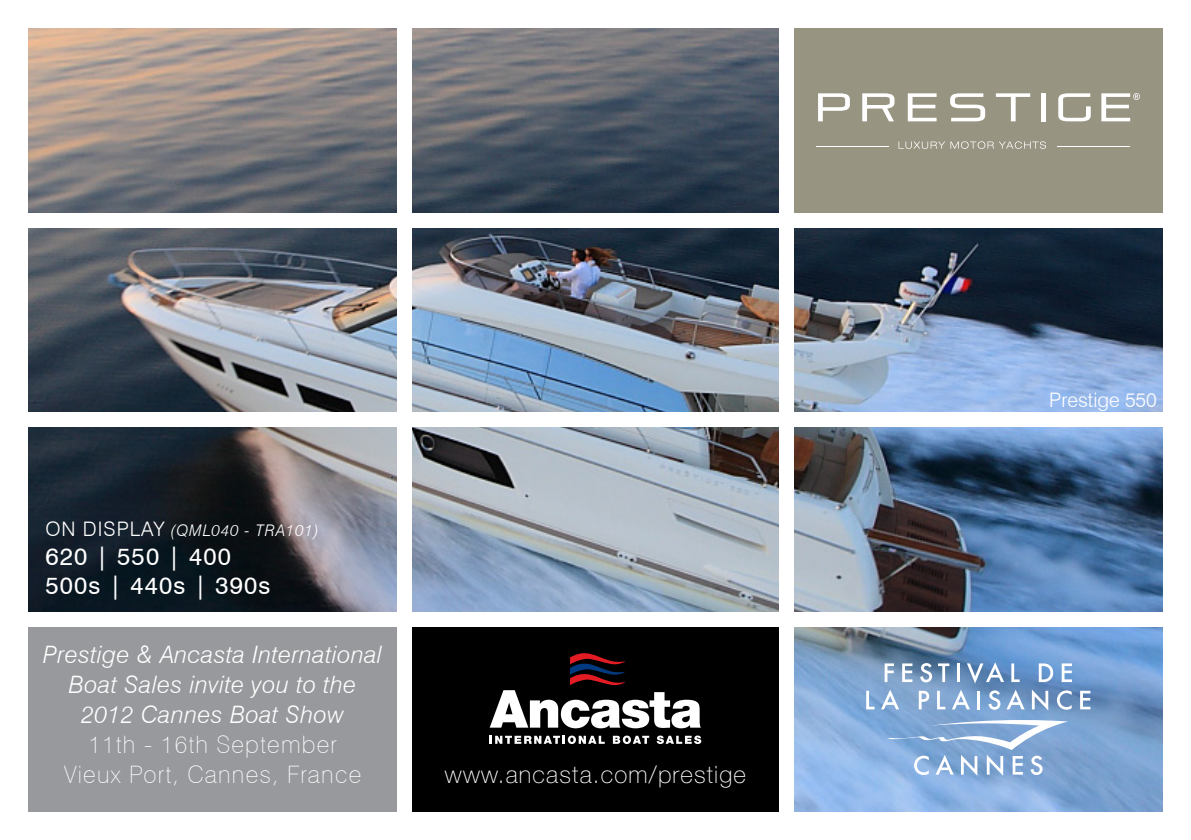
<style>
.page{position:relative;width:1191px;height:840px;background:#fff}
.page>*{position:absolute;margin:0;border:0;box-sizing:border-box;transform-origin:0 0}
.t1{font:italic 300 24px/30px "Swiss 721 BT";letter-spacing:.02em;color:#fff;text-align:center}
.t2{font:100 24px/30px "Swiss 721 BT";letter-spacing:.05em;color:#fff;text-align:center}
.t3{font:24px/28.8px "Swiss 721 BT";letter-spacing:.05em;color:#fff}
.t4{font:100 24px "Helvetica Neue LT Std";letter-spacing:.05em;color:#fff}
.t5{font:300 20px "Swiss 721 BT";color:#fff}
.t6{font:italic 300 16px "Swiss 721 BT";letter-spacing:.05em;color:#fff}
.s1{font-style:normal;font-size:20px}
</style>
<div class="page">
<img style="left:28px;top:28px;width:1134px;height:783px">
<div style="left:411px;top:626px;width:369px;height:185px;background:#000"></div>
<div style="left:28px;top:626px;width:369px;height:185px;background:#97999c"></div>
<div style="left:794px;top:28px;width:368px;height:185px;background:#989482"></div>
<div style="left:0;top:213px;width:1191px;height:14px;background:#fff"></div>
<div style="left:0;top:412px;width:1191px;height:15px;background:#fff"></div>
<div style="left:397px;top:0;width:14px;height:839px;background:#fff"></div>
<div style="left:780px;top:0;width:14px;height:839px;background:#fff"></div>
<div style="left:0;top:612px;width:1191px;height:14px;background:#fff"></div>
<hr style="left:816px;top:146px;width:73px;height:1px;background:#fff">
<hr style="left:1057px;top:146px;width:72px;height:1px;background:#fff">
<svg style="left:898px;top:141px;width:148px;height:8px"></svg>
<svg style="left:818px;top:93px;width:32px;height:28px"></svg>
<svg style="left:862px;top:93px;width:32px;height:28px"></svg>
<svg style="left:907px;top:93px;width:29px;height:28px"></svg>
<svg style="left:950px;top:93px;width:35px;height:28px"></svg>
<svg style="left:995px;top:93px;width:35px;height:28px"></svg>
<div style="left:1041px;top:93px;width:5px;height:28px;background:#fff"></div>
<svg style="left:1058px;top:93px;width:32px;height:28px"></svg>
<svg style="left:1101px;top:93px;width:39px;height:28px"></svg>
<svg style="left:490px;top:735px;width:115px;height:8px"></svg>
<svg style="left:613px;top:735px;width:36px;height:8px"></svg>
<svg style="left:656px;top:735px;width:45px;height:8px"></svg>
<svg style="left:490px;top:653px;width:211px;height:75px"></svg>
<svg style="left:884px;top:663px;width:10px;height:18px"></svg>
<svg style="left:902px;top:663px;width:10px;height:18px"></svg>
<svg style="left:920px;top:662px;width:12px;height:20px"></svg>
<svg style="left:938px;top:663px;width:11px;height:18px"></svg>
<hr style="left:956px;top:663px;width:3px;height:18px;background:#fff">
<svg style="left:967px;top:662px;width:37px;height:21px"></svg>
<svg style="left:1011px;top:663px;width:8px;height:18px"></svg>
<svg style="left:1038px;top:663px;width:15px;height:18px"></svg>
<svg style="left:1061px;top:663px;width:11px;height:18px"></svg>
<svg style="left:866px;top:690px;width:8px;height:19px"></svg>
<svg style="left:881px;top:689px;width:18px;height:20px"></svg>
<svg style="left:918px;top:690px;width:11px;height:19px"></svg>
<svg style="left:937px;top:690px;width:8px;height:19px"></svg>
<svg style="left:951px;top:689px;width:19px;height:20px"></svg>
<hr style="left:977px;top:690px;width:3px;height:19px;background:#fff">
<svg style="left:988px;top:690px;width:12px;height:19px"></svg>
<svg style="left:1006px;top:689px;width:18px;height:20px"></svg>
<svg style="left:1031px;top:689px;width:17px;height:21px"></svg>
<svg style="left:1057px;top:690px;width:14px;height:19px"></svg>
<svg style="left:1080px;top:690px;width:10px;height:19px"></svg>
<svg style="left:887px;top:719px;width:181px;height:56px"></svg>
<p class="t6" style="left:45px;top:520px;width:275px"><span class="s1">ON DISPLAY</span> (QML040 - TRA101)</p>
<p class="t3" style="left:45px;top:541px;width:227px">620 | 550 | 400<br>500s | 440s | 390s</p>
<p class="t1" style="left:43px;top:639px;width:340px">Prestige &amp; Ancasta International<br>Boat Sales invite you to the<br>2012 Cannes Boat Show</p>
<p class="t2" style="left:64px;top:729px;width:299px">11th - 16th September<br>Vieux Port, Cannes, France</p>
<p class="t4" style="left:445px;top:760px;width:303px">www.ancasta.com/prestige</p>
<p class="t5" style="left:1049px;top:388px;width:109px">Prestige 550</p>
</div>
